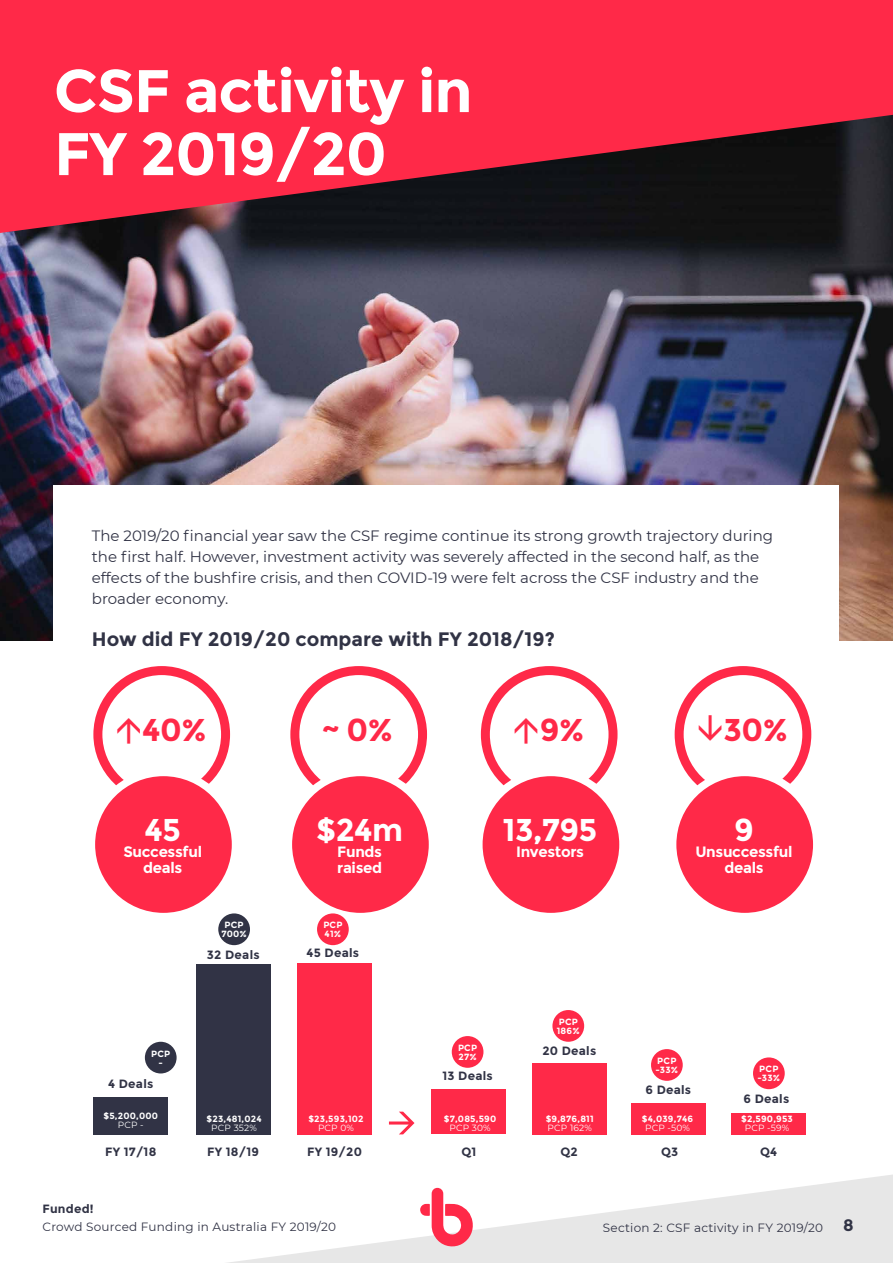
<style>
.page{position:relative;width:893px;height:1263px;background:#fff}
.page>*{position:absolute;margin:0;border:0;box-sizing:border-box;transform-origin:0 0}
.t1{font:700 60px/63px "Montserrat";letter-spacing:-.02em;color:#fff}
.t2{font:700 31.5px "Montserrat";letter-spacing:-.02em;color:#fff}
.t3{font:700 31.5px "Montserrat";color:#ff2948}
.t4{font:700 19.5px "Montserrat";color:#313345}
.t5{font:15px/21px "Montserrat";color:#313345}
.t6{font:700 15px/16px "Montserrat";letter-spacing:-.02em;color:#fff;text-align:center}
.t7{font:700 12px "Montserrat";letter-spacing:.02em;color:#313345}
.t8{font:12px "Montserrat";letter-spacing:.02em;color:#313345}
.t9{font:700 9px/9px "Montserrat";letter-spacing:.02em;color:#fff}
.t10{font:9px "Montserrat";letter-spacing:.02em;color:#fff}
.s1{font-weight:700;font-size:16.5px}
</style>
<div class="page">
<img style="left:0;top:233px;width:893px;height:407px">
<svg style="left:0;top:0;width:893px;height:233px;background:#c4243c"></svg>
<svg style="left:227px;top:1174px;width:666px;height:89px;fill:#e7e7e7"></svg>
<svg style="left:420px;top:1188px;width:54px;height:60px"></svg>
<div style="left:54px;top:485px;width:785px;height:362px;background:#fff"></div>
<div style="left:93px;top:666px;width:137px;height:137px;border:9px solid #ff2948;border-radius:50%"></div>
<div style="left:91px;top:772px;width:145px;height:144px;background:#ff2948;border-radius:50%"></div>
<div style="left:88px;top:769px;width:151px;height:151px;border:8px solid #fff;border-radius:50%"></div>
<div style="left:481px;top:666px;width:136px;height:137px;border:9px solid #ff2948;border-radius:50%"></div>
<div style="left:479px;top:772px;width:144px;height:144px;background:#ff2948;border-radius:50%"></div>
<div style="left:475px;top:769px;width:152px;height:151px;border:8px solid #fff;border-radius:50%"></div>
<div style="left:290px;top:666px;width:137px;height:137px;border:9px solid #ff2948;border-radius:50%"></div>
<div style="left:288px;top:772px;width:144px;height:144px;background:#ff2948;border-radius:50%"></div>
<div style="left:285px;top:769px;width:151px;height:151px;border:8px solid #fff;border-radius:50%"></div>
<div style="left:675px;top:666px;width:136px;height:137px;border:9px solid #ff2948;border-radius:50%"></div>
<div style="left:673px;top:772px;width:144px;height:144px;background:#ff2948;border-radius:50%"></div>
<div style="left:669px;top:769px;width:151px;height:151px;border:8px solid #fff;border-radius:50%"></div>
<div style="left:93px;top:1097px;width:75px;height:37px;background:#313345"></div>
<div style="left:297px;top:963px;width:75px;height:171px;background:#ff2948"></div>
<div style="left:196px;top:964px;width:74px;height:170px;background:#313345"></div>
<div style="left:432px;top:1089px;width:74px;height:45px;background:#ff2948"></div>
<div style="left:532px;top:1063px;width:75px;height:71px;background:#ff2948"></div>
<div style="left:631px;top:1103px;width:74px;height:31px;background:#ff2948"></div>
<div style="left:731px;top:1113px;width:75px;height:21px;background:#ff2948"></div>
<svg style="left:389px;top:1112px;width:25px;height:22px"></svg>
<div style="left:145px;top:1042px;width:32px;height:31px;background:#313345;border-radius:50%"></div>
<div style="left:218px;top:913px;width:32px;height:32px;background:#313345;border-radius:50%"></div>
<div style="left:317px;top:913px;width:32px;height:32px;background:#ff2948;border-radius:50%"></div>
<div style="left:452px;top:1036px;width:31px;height:32px;background:#ff2948;border-radius:50%"></div>
<div style="left:552px;top:1010px;width:32px;height:32px;background:#ff2948;border-radius:50%"></div>
<div style="left:651px;top:1049px;width:32px;height:32px;background:#ff2948;border-radius:50%"></div>
<div style="left:753px;top:1057px;width:32px;height:32px;background:#ff2948;border-radius:50%"></div>
<h1 class="t1" style="left:54px;top:60px;width:420px">CSF activity in<br>FY 2019/20</h1>
<p class="t5" style="left:92px;top:524px;width:683px">The 2019/20 financial year saw the CSF regime continue its strong growth trajectory during the first half. However, investment activity was severely affected in the second half, as the effects of the bushfire crisis, and then COVID-19 were felt across the CSF industry and the broader economy.</p>
<h3 class="t4" style="left:92px;top:627px;width:465px">How did FY 2019/20 compare with FY 2018/19?</h3>
<h2 class="t3" style="left:142px;top:711px;width:66px">40%</h2>
<h2 class="t3" style="left:323px;top:711px;width:72px">~ 0%</h2>
<h2 class="t3" style="left:540px;top:711px;width:47px">9%</h2>
<h2 class="t3" style="left:723px;top:711px;width:66px">30%</h2>
<h2 class="t2" style="left:144px;top:811px;width:38px">45</h2>
<p class="t6" style="left:123px;top:844px;width:80px">Successful deals</p>
<h2 class="t2" style="left:316px;top:811px;width:88px">$24m</h2>
<p class="t6" style="left:337px;top:844px;width:46px;text-align:left">Funds raised</p>
<h2 class="t2" style="left:503px;top:811px;width:96px">13,795</h2>
<p class="t6" style="left:516px;top:844px;width:69px">Investors</p>
<h2 class="t2" style="left:734px;top:811px;width:21px">9</h2>
<p class="t6" style="left:695px;top:844px;width:99px">Unsuccessful deals</p>
<p class="t9" style="left:221px;top:921px;width:27px;text-align:center">PCP<br>700%</p>
<p class="t9" style="left:323px;top:921px;width:21px">PCP<br>41%</p>
<p class="t7" style="left:207px;top:947px;width:54px">32 Deals</p>
<p class="t7" style="left:307px;top:946px;width:54px">45 Deals</p>
<p class="t9" style="left:557px;top:1017px;width:24px">PCP<br>186%</p>
<p class="t9" style="left:151px;top:1049px;width:21px;text-align:center">PCP -</p>
<p class="t7" style="left:108px;top:1076px;width:47px">4 Deals</p>
<p class="t9" style="left:458px;top:1043px;width:21px">PCP<br>27%</p>
<p class="t7" style="left:442px;top:1068px;width:52px">13 Deals</p>
<p class="t7" style="left:542px;top:1044px;width:55px">20 Deals</p>
<p class="t9" style="left:655px;top:1056px;width:24px">PCP -33%</p>
<p class="t7" style="left:645px;top:1082px;width:47px">6 Deals</p>
<p class="t9" style="left:757px;top:1065px;width:24px">PCP -33%</p>
<p class="t7" style="left:744px;top:1091px;width:47px">6 Deals</p>
<p class="t9" style="left:103px;top:1111px;width:56px">$5,200,000</p>
<p class="t10" style="left:118px;top:1118px;width:27px">PCP -</p>
<p class="t9" style="left:206px;top:1114px;width:57px">$23,481,024</p>
<p class="t10" style="left:211px;top:1121px;width:47px">PCP 352%</p>
<p class="t9" style="left:308px;top:1114px;width:57px">$23,593,102</p>
<p class="t10" style="left:318px;top:1121px;width:38px">PCP 0%</p>
<p class="t9" style="left:444px;top:1114px;width:54px">$7,085,590</p>
<p class="t10" style="left:449px;top:1121px;width:43px">PCP 30%</p>
<p class="t9" style="left:546px;top:1114px;width:50px">$9,876,811</p>
<p class="t10" style="left:547px;top:1121px;width:46px">PCP 162%</p>
<p class="t9" style="left:642px;top:1114px;width:53px">$4,039,746</p>
<p class="t10" style="left:645px;top:1121px;width:46px">PCP -50%</p>
<p class="t9" style="left:741px;top:1114px;width:53px">$2,590,953</p>
<p class="t10" style="left:745px;top:1121px;width:46px">PCP -59%</p>
<p class="t7" style="left:105px;top:1144px;width:53px">FY 17/18</p>
<p class="t7" style="left:207px;top:1144px;width:53px">FY 18/19</p>
<p class="t7" style="left:307px;top:1144px;width:56px">FY 19/20</p>
<p class="t7" style="left:461px;top:1144px;width:16px">Q1</p>
<p class="t7" style="left:560px;top:1144px;width:19px">Q2</p>
<p class="t7" style="left:661px;top:1144px;width:19px">Q3</p>
<p class="t7" style="left:760px;top:1144px;width:19px">Q4</p>
<p class="t7" style="left:43px;top:1202px;width:53px">Funded!</p>
<p class="t8" style="left:43px;top:1219px;width:295px">Crowd Sourced Funding in Australia FY 2019/20</p>
<p class="t8" style="left:603px;top:1219px;width:252px">Section 2: CSF activity in FY 2019/20 <span class="s1">8</span></p>
</div>
